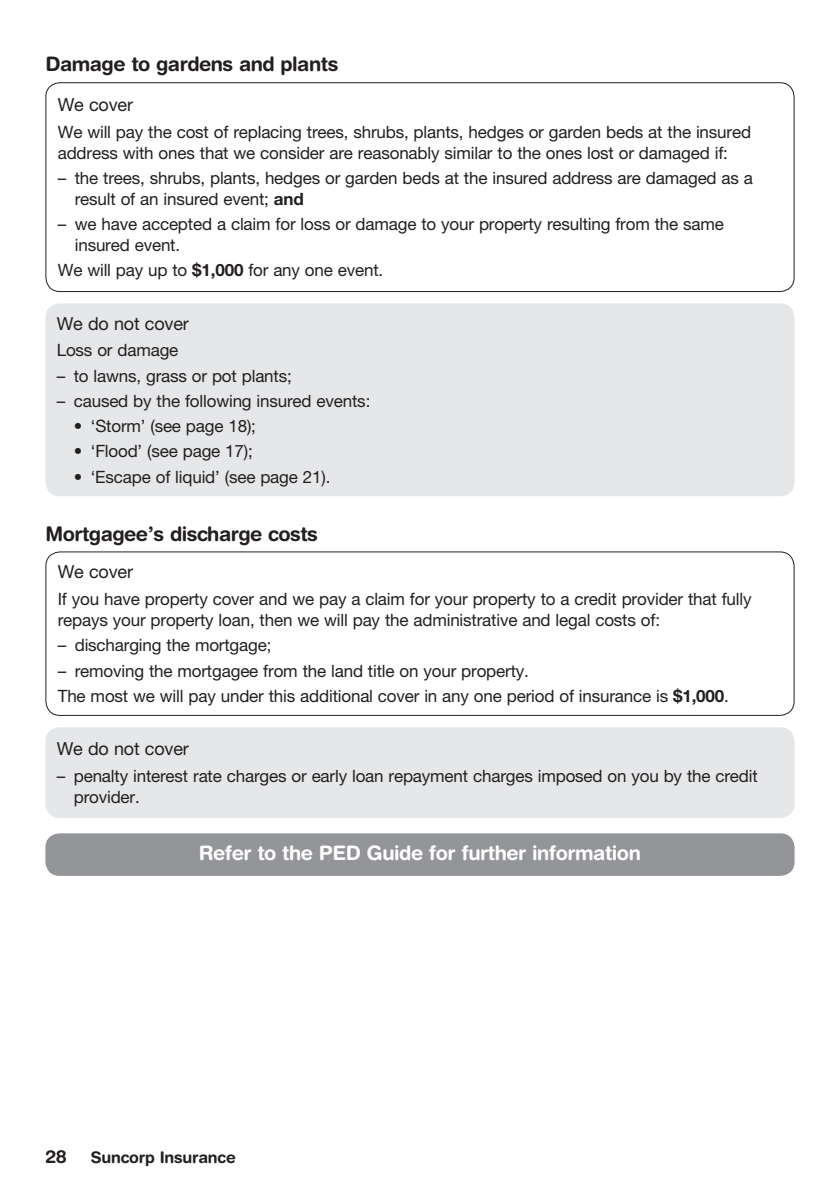
<style>
.page{position:relative;width:840px;height:1191px;background:#fff}
.page>*{position:absolute;margin:0;border:0;box-sizing:border-box;transform-origin:0 0}
.t1{font:700 20px "Helvetica Rounded LT Std";letter-spacing:-.025em;color:#231f20}
.t2{font:700 20px "Helvetica Rounded LT Std";letter-spacing:-.025em;color:#fff}
.t3{font:18px "Helvetica Neue LT Std";letter-spacing:-.01em;color:#231f20}
.t4{font:700 18px "Helvetica Rounded LT Std";color:#231f20}
.t5{font:17px/21px "Helvetica Neue LT Std";letter-spacing:-.01em;color:#231f20}
.t6{font:700 16px "Helvetica Rounded LT Std";letter-spacing:-.01em;color:#231f20}
.s1{font-weight:700}
</style>
<div class="page">
<div style="left:45px;top:82px;width:749px;height:210px;border:1px solid #231f20;border-radius:14px"></div>
<div style="left:45px;top:303px;width:749px;height:193px;background:#e6e7e9;border-radius:14px"></div>
<div style="left:45px;top:551px;width:749px;height:165px;border:1px solid #231f20;border-radius:14px"></div>
<div style="left:45px;top:727px;width:749px;height:91px;background:#e6e7e9;border-radius:14px"></div>
<div style="left:45px;top:833px;width:749px;height:43px;background:#939598;border-radius:14px"></div>
<p class="t1" style="left:45px;top:52px;width:294px">Damage to gardens and plants</p>
<p class="t3" style="left:58px;top:94px;width:77px">We cover</p>
<p class="t5" style="left:58px;top:121px;width:694px">We will pay the cost of replacing trees, shrubs, plants, hedges or garden beds at the insured address with ones that we consider are reasonably similar to the ones lost or damaged if:</p>
<p class="t5" style="left:75px;top:167px;width:679px;text-indent:-17px">– the trees, shrubs, plants, hedges or garden beds at the insured address are damaged as a result of an insured event; <span class="s1">and</span></p>
<p class="t5" style="left:75px;top:213px;width:650px;text-indent:-17px">– we have accepted a claim for loss or damage to your property resulting from the same insured event.</p>
<p class="t5" style="left:58px;top:259px;width:327px">We will pay up to <span class="s1">$1,000</span> for any one event.</p>
<p class="t3" style="left:57px;top:312px;width:134px">We do not cover</p>
<p class="t5" style="left:57px;top:340px;width:123px">Loss or damage</p>
<p class="t5" style="left:57px;top:365px;width:236px">– to lawns, grass or pot plants;</p>
<p class="t5" style="left:57px;top:390px;width:315px">– caused by the following insured events:</p>
<p class="t5" style="left:74px;top:415px;width:184px">• ‘Storm’ (see page 18);</p>
<p class="t5" style="left:74px;top:441px;width:180px">• ‘Flood’ (see page 17);</p>
<p class="t5" style="left:74px;top:466px;width:258px">• ‘Escape of liquid’ (see page 21).</p>
<p class="t1" style="left:45px;top:521px;width:274px">Mortgagee’s discharge costs</p>
<p class="t3" style="left:58px;top:561px;width:77px">We cover</p>
<p class="t5" style="left:58px;top:588px;width:695px">If you have property cover and we pay a claim for your property to a credit provider that fully repays your property loan, then we will pay the administrative and legal costs of:</p>
<p class="t5" style="left:58px;top:634px;width:215px">– discharging the mortgage;</p>
<p class="t5" style="left:58px;top:657px;width:672px;line-height:25.2px">– removing the mortgagee from the land title on your property.<br>The most we will pay under this additional cover in any one period of insurance is <span class="s1">$1,000</span>.</p>
<p class="t3" style="left:57px;top:738px;width:134px">We do not cover</p>
<p class="t5" style="left:74px;top:765px;width:685px;text-indent:-17px">– penalty interest rate charges or early loan repayment charges imposed on you by the credit provider.</p>
<p class="t2" style="left:198px;top:840px;width:443px">Refer to the PED Guide for further information</p>
<p class="t4" style="left:45px;top:1145px;width:23px">28</p>
<p class="t6" style="left:91px;top:1147px;width:146px">Suncorp Insurance</p>
</div>
